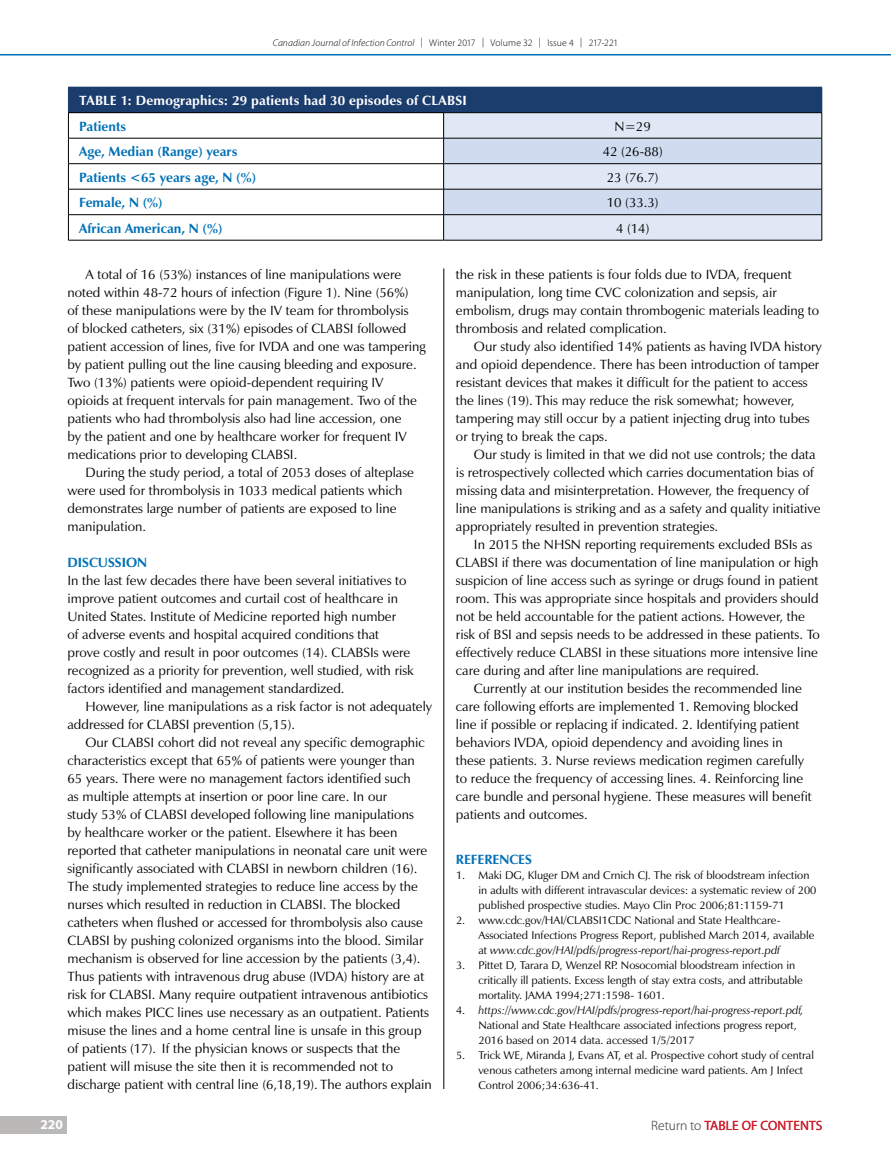
<style>
.page{position:relative;width:891px;height:1161px;background:#fff}
.page>*{position:absolute;margin:0;border:0;box-sizing:border-box;transform-origin:0 0}
.t1{font:13.5px/18px "Zapf Humanist 601 BT";color:#000}
.t2{font:700 13.5px "Zapf Humanist 601 BT";color:#0071b6}
.t3{font:700 13.5px "Zapf Humanist 601 BT";letter-spacing:.01em;color:#fff}
.t4{font:13.5px "Myriad Pro";letter-spacing:.01em;color:#d0202e}
.t5{font:700 13.5px "Myriad Pro";color:#fff}
.t6{font:11.25px/15px "Zapf Humanist 601 BT";color:#000}
.t7{font:300 9.75px "Myriad Pro";letter-spacing:.005em;color:#000}
.s1{font-style:italic}
.s2{font-weight:300;color:#6d6e71}
</style>
<div class="page">
<hr style="left:0;top:54px;width:891px;height:2px;background:#0071b6">
<div style="left:68px;top:87px;width:754px;height:26px;background:#1b3d6d"></div>
<hr style="left:68px;top:112px;width:376px;height:1px;background:#000">
<hr style="left:68px;top:138px;width:376px;height:1px;background:#000">
<hr style="left:68px;top:163px;width:376px;height:1px;background:#000">
<hr style="left:68px;top:189px;width:376px;height:1px;background:#000">
<hr style="left:68px;top:214px;width:376px;height:1px;background:#000">
<hr style="left:68px;top:240px;width:376px;height:1px;background:#000">
<svg style="left:68px;top:112px;width:1px;height:128px"></svg>
<hr style="left:444px;top:240px;width:378px;height:1px;background:#000">
<svg style="left:443px;top:87px;width:380px;height:153px"></svg>
<hr style="left:444px;top:214px;width:378px;height:1px;background:#000">
<hr style="left:444px;top:268px;width:1px;height:821px;background:#000">
<div style="left:0;top:1116px;width:68px;height:18px;background:#bbb8b8"></div>
<p class="t7" style="left:273px;top:37px;width:347px"><span class="s1">Canadian Journal of Infection Control</span> | Winter 2017 | Volume 32 | Issue 4 | 217-221</p>
<p class="t3" style="left:79px;top:92px;width:389px">TABLE 1: Demographics: 29 patients had 30 episodes of CLABSI</p>
<p class="t2" style="left:79px;top:118px;width:49px">Patients</p>
<p class="t1" style="left:615px;top:117px;width:38px">N=29</p>
<p class="t2" style="left:79px;top:143px;width:160px">Age, Median (Range) years</p>
<p class="t1" style="left:603px;top:143px;width:62px">42 (26-88)</p>
<p class="t2" style="left:79px;top:169px;width:178px">Patients &lt;65 years age, N (%)</p>
<p class="t1" style="left:607px;top:168px;width:53px">23 (76.7)</p>
<p class="t2" style="left:79px;top:194px;width:85px">Female, N (%)</p>
<p class="t1" style="left:607px;top:194px;width:53px">10 (33.3)</p>
<p class="t2" style="left:79px;top:220px;width:145px">African American, N (%)</p>
<p class="t1" style="left:616px;top:219px;width:35px">4 (14)</p>
<p class="t1" style="left:68px;top:265px;width:360px;text-indent:18px">A total of 16 (53%) instances of line manipulations were noted within 48-72 hours of infection (Figure 1). Nine (56%)<br>of these manipulations were by the IV team for thrombolysis<br>of blocked catheters, six (31%) episodes of CLABSI followed patient accession of lines, five for IVDA and one was tampering by patient pulling out the line causing bleeding and exposure.<br>Two (13%) patients were opioid-dependent requiring IV opioids at frequent intervals for pain management. Two of the patients who had thrombolysis also had line accession, one<br>by the patient and one by healthcare worker for frequent IV medications prior to developing CLABSI.</p>
<p class="t1" style="left:68px;top:463px;width:348px;text-indent:18px">During the study period, a total of 2053 doses of alteplase were used for thrombolysis in 1033 medical patients which demonstrates large number of patients are exposed to line manipulation.</p>
<p class="t2" style="left:68px;top:554px;width:81px">DISCUSSION</p>
<p class="t1" style="left:68px;top:571px;width:348px">In the last few decades there have been several initiatives to improve patient outcomes and curtail cost of healthcare in United States. Institute of Medicine reported high number<br>of adverse events and hospital acquired conditions that prove costly and result in poor outcomes (14). CLABSIs were recognized as a priority for prevention, well studied, with risk factors identified and management standardized.</p>
<p class="t1" style="left:68px;top:697px;width:366px;text-indent:18px">However, line manipulations as a risk factor is not adequately addressed for CLABSI prevention (5,15).</p>
<p class="t1" style="left:67px;top:733px;width:366px;text-indent:18px">Our CLABSI cohort did not reveal any specific demographic characteristics except that 65% of patients were younger than 65 years. There were no management factors identified such<br>as multiple attempts at insertion or poor line care. In our<br>study 53% of CLABSI developed following line manipulations<br>by healthcare worker or the patient. Elsewhere it has been reported that catheter manipulations in neonatal care unit were significantly associated with CLABSI in newborn children (16).<br>The study implemented strategies to reduce line access by the nurses which resulted in reduction in CLABSI. The blocked catheters when flushed or accessed for thrombolysis also cause CLABSI by pushing colonized organisms into the blood. Similar mechanism is observed for line accession by the patients (3,4).<br>Thus patients with intravenous drug abuse (IVDA) history are at risk for CLABSI. Many require outpatient intravenous antibiotics which makes PICC lines use necessary as an outpatient. Patients misuse the lines and a home central line is unsafe in this group of patients (17). If the physician knows or suspects that the patient will misuse the site then it is recommended not to discharge patient with central line (6,18,19). The authors explain</p>
<p class="t5" style="left:40px;top:1116px;width:24px">220</p>
<p class="t1" style="left:456px;top:265px;width:365px">the risk in these patients is four folds due to IVDA, frequent manipulation, long time CVC colonization and sepsis, air embolism, drugs may contain thrombogenic materials leading to thrombosis and related complication.</p>
<p class="t1" style="left:456px;top:337px;width:367px;text-indent:18px">Our study also identified 14% patients as having IVDA history and opioid dependence. There has been introduction of tamper resistant devices that makes it difficult for the patient to access the lines (19). This may reduce the risk somewhat; however, tampering may still occur by a patient injecting drug into tubes or trying to break the caps.</p>
<p class="t1" style="left:456px;top:445px;width:366px;text-indent:18px">Our study is limited in that we did not use controls; the data is retrospectively collected which carries documentation bias of missing data and misinterpretation. However, the frequency of line manipulations is striking and as a safety and quality initiative appropriately resulted in prevention strategies.</p>
<p class="t1" style="left:456px;top:535px;width:365px;text-indent:18px">In 2015 the NHSN reporting requirements excluded BSIs as CLABSI if there was documentation of line manipulation or high suspicion of line access such as syringe or drugs found in patient room. This was appropriate since hospitals and providers should not be held accountable for the patient actions. However, the risk of BSI and sepsis needs to be addressed in these patients. To effectively reduce CLABSI in these situations more intensive line care during and after line manipulations are required.</p>
<p class="t1" style="left:456px;top:679px;width:357px;text-indent:18px">Currently at our institution besides the recommended line care following efforts are implemented 1. Removing blocked line if possible or replacing if indicated. 2. Identifying patient behaviors IVDA, opioid dependency and avoiding lines in these patients. 3. Nurse reviews medication regimen carefully to reduce the frequency of accessing lines. 4. Reinforcing line care bundle and personal hygiene. These measures will benefit patients and outcomes.</p>
<p class="t2" style="left:456px;top:851px;width:77px">REFERENCES</p>
<p class="t6" style="left:478px;top:868px;width:339px;text-indent:-22px">1. Maki DG, Kluger DM and Crnich CJ. The risk of bloodstream infection in adults with different intravascular devices: a systematic review of 200 published prospective studies. Mayo Clin Proc 2006;81:1159-71</p>
<p class="t6" style="left:478px;top:913px;width:337px;text-indent:-22px">2. www.cdc.gov/HAI/CLABSI1CDC National and State Healthcare-<br>Associated Infections Progress Report, published March 2014, available at <span class="s1">www.cdc.gov/HAI/pdfs/progress-report/hai-progress-report.pdf</span></p>
<p class="t6" style="left:478px;top:958px;width:326px;text-indent:-22px">3. Pittet D, Tarara D, Wenzel RP. Nosocomial bloodstream infection in critically ill patients. Excess length of stay extra costs, and attributable mortality. JAMA 1994;271:1598- 1601.</p>
<p class="t6" style="left:478px;top:1003px;width:327px;text-indent:-22px">4. <span class="s1">https://www.cdc.gov/HAI/pdfs/progress-report/hai-progress-report.pdf,<br></span>National and State Healthcare associated infections progress report,<br>2016 based on 2014 data. accessed 1/5/2017</p>
<p class="t6" style="left:478px;top:1048px;width:337px;text-indent:-22px">5. Trick WE, Miranda J, Evans AT, et al. Prospective cohort study of central venous catheters among internal medicine ward patients. Am J Infect<br>Control 2006;34:636-41.</p>
<p class="t4" style="left:651px;top:1117px;width:173px"><span class="s2">Return to</span> TABLE OF CONTENTS</p>
</div>
